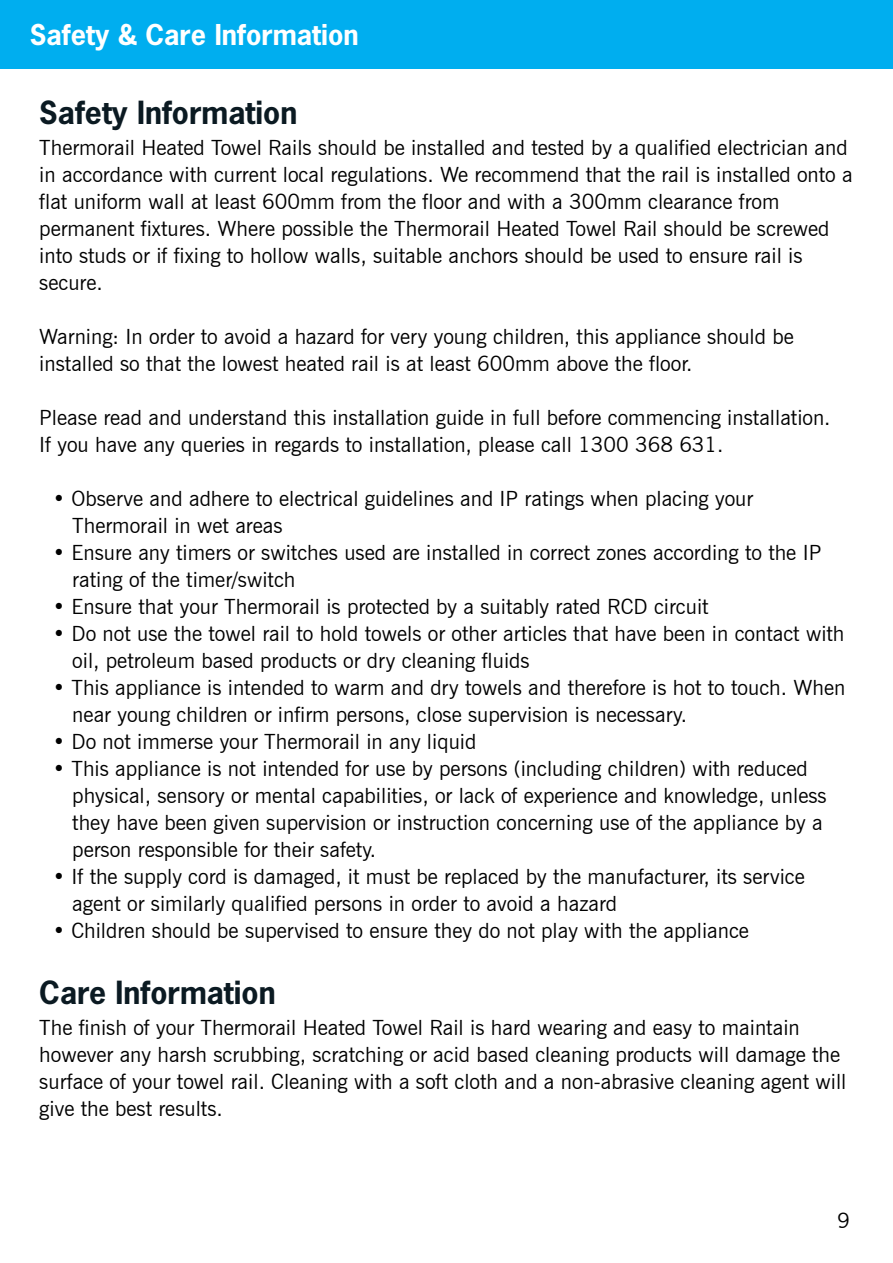
<style>
.page{position:relative;width:893px;height:1263px;background:#fff}
.page>*{position:absolute;margin:0;border:0;box-sizing:border-box;transform-origin:0 0}
.t1{font:700 30px "News Gothic Std";color:#0b1a22}
.t2{font:700 27px "News Gothic Std";color:#fff}
.t3{font:21px/27px "News Gothic BT";color:#000}
</style>
<div class="page">
<div style="left:0;top:0;width:893px;height:69px;background:#00aeef"></div>
<p class="t2" style="left:30px;top:23px;width:331px">Safety &amp; Care Information</p>
<h1 class="t1" style="left:39px;top:100px;width:259px">Safety Information</h1>
<p class="t3" style="left:39px;top:136px;width:815px">Thermorail Heated Towel Rails should be installed and tested by a qualified electrician and in accordance with current local regulations. We recommend that the rail is installed onto a flat uniform wall at least 600mm from the floor and with a 300mm clearance from permanent fixtures. Where possible the Thermorail Heated Towel Rail should be screwed into studs or if fixing to hollow walls, suitable anchors should be used to ensure rail is secure.</p>
<p class="t3" style="left:39px;top:325px;width:756px">Warning: In order to avoid a hazard for very young children, this appliance should be installed so that the lowest heated rail is at least 600mm above the floor.</p>
<p class="t3" style="left:39px;top:406px;width:793px">Please read and understand this installation guide in full before commencing installation.<br>If you have any queries in regards to installation, please call 1300 368 631.</p>
<p class="t3" style="left:53px;top:487px;width:702px">ï Observe and adhere to electrical guidelines and IP ratings when placing your</p>
<p class="t3" style="left:72px;top:514px;width:212px">Thermorail in wet areas</p>
<p class="t3" style="left:53px;top:541px;width:770px">ï Ensure any timers or switches used are installed in correct zones according to the IP</p>
<p class="t3" style="left:72px;top:568px;width:225px">rating of the timer/switch</p>
<p class="t3" style="left:53px;top:595px;width:657px">ï Ensure that your Thermorail is protected by a suitably rated RCD circuit</p>
<p class="t3" style="left:53px;top:622px;width:793px">ï Do not use the towel rail to hold towels or other articles that have been in contact with</p>
<p class="t3" style="left:72px;top:649px;width:459px">oil, petroleum based products or dry cleaning fluids</p>
<p class="t3" style="left:53px;top:676px;width:794px">ï This appliance is intended to warm and dry towels and therefore is hot to touch. When</p>
<p class="t3" style="left:72px;top:703px;width:616px">near young children or infirm persons, close supervision is necessary.</p>
<p class="t3" style="left:53px;top:730px;width:425px">ï Do not immerse your Thermorail in any liquid</p>
<p class="t3" style="left:53px;top:757px;width:757px">ï This appliance is not intended for use by persons (including children) with reduced</p>
<p class="t3" style="left:72px;top:784px;width:756px">physical, sensory or mental capabilities, or lack of experience and knowledge, unless</p>
<p class="t3" style="left:72px;top:811px;width:752px">they have been given supervision or instruction concerning use of the appliance by a</p>
<p class="t3" style="left:72px;top:838px;width:305px">person responsible for their safety.</p>
<p class="t3" style="left:53px;top:865px;width:754px">ï If the supply cord is damaged, it must be replaced by the manufacturer, its service</p>
<p class="t3" style="left:72px;top:892px;width:546px">agent or similarly qualified persons in order to avoid a hazard</p>
<p class="t3" style="left:53px;top:919px;width:698px">ï Children should be supervised to ensure they do not play with the appliance</p>
<h1 class="t1" style="left:39px;top:981px;width:238px">Care Information</h1>
<p class="t3" style="left:39px;top:1016px;width:809px">The finish of your Thermorail Heated Towel Rail is hard wearing and easy to maintain however any harsh scrubbing, scratching or acid based cleaning products will damage the surface of your towel rail. Cleaning with a soft cloth and a non-abrasive cleaning agent will give the best results.</p>
<p class="t3" style="left:837px;top:1209px;width:14px">9</p>
</div>
